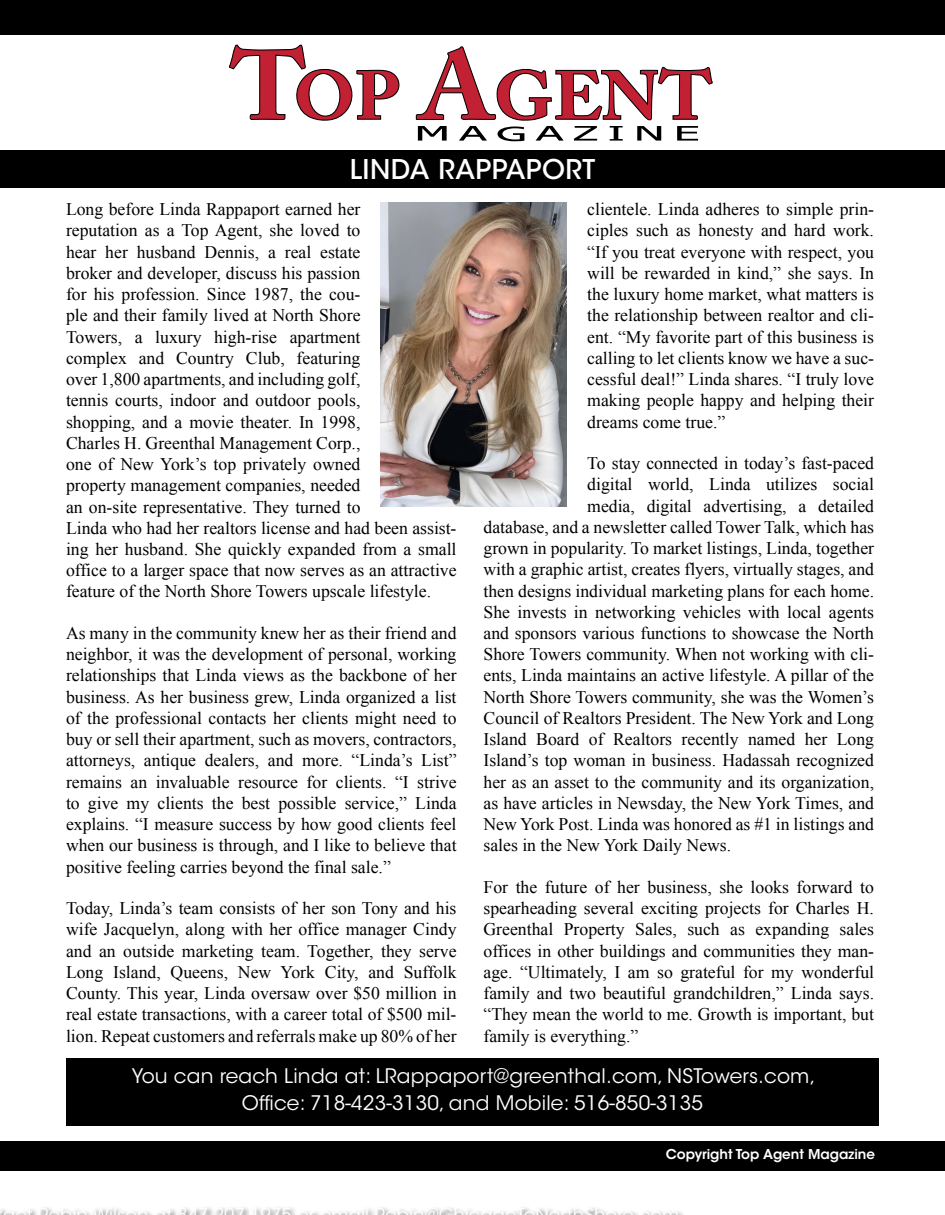
<style>
.page{position:relative;width:945px;height:1215px;background:#fff}
.page>*{position:absolute;margin:0;border:0;box-sizing:border-box;transform-origin:0 0}
.NAME{font:500 27px "ITC Avant Garde Std";letter-spacing:.02em;color:#fff}
.For_More_Info{font:19.95px/27px "ITC Avant Garde Std";letter-spacing:.01em;color:#fff;text-align:center}
.For_More_Info-2{font:17.85px "ITC Avant Garde Std";letter-spacing:.01em;color:#fff}
.body_hypenate{font:17.7px/21.3px "Times New Roman";color:#000;text-align:justify}
.t1{font:600 13.5px "ITC Avant Garde Std";color:#fff}
</style>
<div class="page">
<svg style="left:229px;top:44px;width:171px;height:77px"></svg>
<svg style="left:415px;top:46px;width:298px;height:96px"></svg>
<div style="left:0;top:0;width:945px;height:35px;background:#000"></div>
<div style="left:0;top:1141px;width:945px;height:29px;background:#000"></div>
<div style="left:0;top:150px;width:945px;height:38px;background:#000"></div>
<img style="left:381px;top:203px;width:186px;height:304px">
<div style="left:0;top:1206px;width:687px;height:9px;background:#000;opacity:.75"></div>
<div style="left:66px;top:1058px;width:813px;height:67px;background:#000"></div>
<p class="NAME" style="left:350px;top:153px;width:247px">LINDA RAPPAPORT</p>
<p class="body_hypenate" style="left:66px;top:198px;width:392px;text-align:left">Long before Linda Rappaport earned her<br>reputation as a Top Agent, she loved to<br>hear her husband Dennis, a real estate<br>broker and developer, discuss his passion<br>for his profession. Since 1987, the cou-<br>ple and their family lived at North Shore<br>Towers, a luxury high-rise apartment<br>complex and Country Club, featuring<br>over 1,800 apartments, and including golf,<br>tennis courts, indoor and outdoor pools,<br>shopping, and a movie theater. In 1998,<br>Charles H. Greenthal Management Corp.,<br>one of New York’s top privately owned<br>property management companies, needed<br>an on-site representative. They turned to<br>Linda who had her realtors license and had been assist&shy;ing her husband. She quickly expanded from a small office to a larger space that now serves as an attractive feature of the North Shore Towers upscale lifestyle.</p>
<p class="body_hypenate" style="left:66px;top:622px;width:392px">As many in the community knew her as their friend and neighbor, it was the development of personal, working relationships that Linda views as the backbone of her business. As her business grew, Linda organized a list of the professional contacts her clients might need to buy or sell their apartment, such as movers, contractors, attorneys, antique dealers, and more. “Linda’s List” remains an invaluable resource for clients. “I strive to give my clients the best possible service,” Linda explains. “I measure success by how good clients feel when our business is through, and I like to believe that positive feeling carries beyond the final sale.”</p>
<p class="body_hypenate" style="left:66px;top:897px;width:392px">Today, Linda’s team consists of her son Tony and his wife Jacquelyn, along with her office manager Cindy and an outside marketing team. Together, they serve Long Island, Queens, New York City, and Suffolk County. This year, Linda oversaw over $50 million in real estate transactions, with a career total of $500 mil&shy;lion. Repeat customers and referrals make up 80% of her</p>
<p class="body_hypenate" style="left:587px;top:198px;width:288px">clientele. Linda adheres to simple prin&shy;ciples such as honesty and hard work. “If you treat everyone with respect, you will be rewarded in kind,” she says. In the luxury home market, what matters is the relationship between realtor and cli&shy;ent. “My favorite part of this business is calling to let clients know we have a suc&shy;cessful deal!” Linda shares. “I truly love making people happy and helping their dreams come true.”</p>
<p class="body_hypenate" style="left:587px;top:452px;width:288px">To stay connected in today’s fast-paced</p>
<p class="body_hypenate" style="left:587px;top:473px;width:288px">digital world, Linda utilizes social</p>
<p class="body_hypenate" style="left:587px;top:495px;width:288px">media, digital advertising, a detailed</p>
<p class="body_hypenate" style="left:484px;top:516px;width:392px">database, and a newsletter called Tower Talk, which has</p>
<p class="body_hypenate" style="left:484px;top:537px;width:392px">grown in popularity. To market listings, Linda, together</p>
<p class="body_hypenate" style="left:484px;top:558px;width:392px">with a graphic artist, creates flyers, virtually stages, and</p>
<p class="body_hypenate" style="left:484px;top:580px;width:392px">then designs individual marketing plans for each home.</p>
<p class="body_hypenate" style="left:484px;top:601px;width:392px">She invests in networking vehicles with local agents</p>
<p class="body_hypenate" style="left:484px;top:622px;width:392px">and sponsors various functions to showcase the North</p>
<p class="body_hypenate" style="left:484px;top:643px;width:392px">Shore Towers community. When not working with cli-</p>
<p class="body_hypenate" style="left:484px;top:665px;width:392px">ents, Linda maintains an active lifestyle. A pillar of the</p>
<p class="body_hypenate" style="left:484px;top:686px;width:392px">North Shore Towers community, she was the Women’s</p>
<p class="body_hypenate" style="left:484px;top:707px;width:392px">Council of Realtors President. The New York and Long</p>
<p class="body_hypenate" style="left:484px;top:728px;width:392px">Island Board of Realtors recently named her Long</p>
<p class="body_hypenate" style="left:484px;top:750px;width:392px">Island’s top woman in business. Hadassah recognized</p>
<p class="body_hypenate" style="left:484px;top:771px;width:392px">her as an asset to the community and its organization,</p>
<p class="body_hypenate" style="left:484px;top:792px;width:392px">as have articles in Newsday, the New York Times, and</p>
<p class="body_hypenate" style="left:484px;top:813px;width:392px">New York Post. Linda was honored as #1 in listings and</p>
<p class="body_hypenate" style="left:484px;top:835px;width:249px">sales in the New York Daily News.</p>
<p class="body_hypenate" style="left:484px;top:876px;width:392px">For the future of her business, she looks forward to spearheading several exciting projects for Charles H.<br>Greenthal Property Sales, such as expanding sales offices in other buildings and communities they man&shy;age. “Ultimately, I am so grateful for my wonderful family and two beautiful grandchildren,” Linda says. “They mean the world to me. Growth is important, but family is everything.”</p>
<p class="For_More_Info" style="left:132px;top:1063px;width:685px">You can reach Linda at: LRappaport@greenthal.com, NSTowers.com,<br>Office: 718-423-3130, and Mobile: 516-850-3135</p>
<p class="For_More_Info-2" style="left:-2px;top:1204px;width:7px">t</p>
<p class="For_More_Info-2" style="left:27px;top:1204px;width:92px">tR bi Wil</p>
<p class="For_More_Info-2" style="left:166px;top:1204px;width:127px">t 847 207 1975</p>
<p class="For_More_Info-2" style="left:361px;top:1204px;width:109px">il R bi @Chi</p>
<p class="For_More_Info-2" style="left:517px;top:1204px;width:90px">T N thSh</p>
<p class="t1" style="left:666px;top:1146px;width:211px">Copyright Top Agent Magazine</p>
</div>
